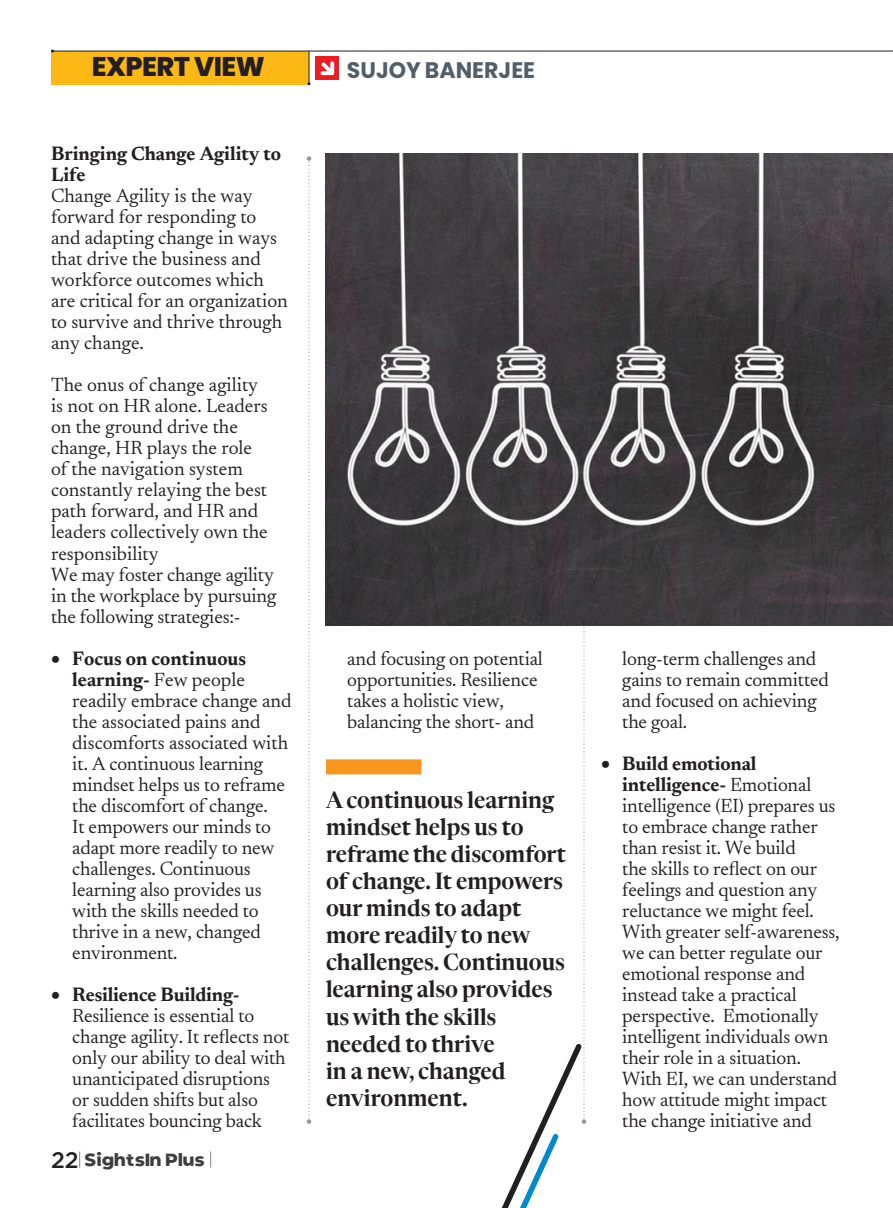
<style>
.page{position:relative;width:893px;height:1208px;background:#fff}
.page>*{position:absolute;margin:0;border:0;box-sizing:border-box;transform-origin:0 0}
.t1{font:800 27px "Poppins";letter-spacing:-.02em;color:#231f20}
.t2{font:600 22.5px/27px "Newsreader Display";color:#231f20}
.t3{font:700 22.5px "Wallman Love";color:#3e3e3f}
.t4{font:700 22.5px "Poppins";color:#525f6a}
.t5{font:19.5px/21px "Newsreader Text";letter-spacing:-.01em;color:#231f20}
.t6{font:700 19.5px/21px "Newsreader Text";color:#231f20}
.s1{font-weight:700}
.s2{font-family:"Gotham";font-weight:500;color:#231f20}
</style>
<div class="page">
<div style="left:51px;top:51px;width:258px;height:34px;background:#fcb814"></div>
<svg style="left:79px;top:1151px;width:1px;height:16px"></svg>
<svg style="left:307px;top:156px;width:4px;height:968px"></svg>
<hr style="left:53px;top:51px;width:840px;height:1px;background:#231f20">
<hr style="left:309px;top:51px;width:1px;height:33px;background:#231f20">
<div style="left:316px;top:56px;width:23px;height:24px;background:#e81e24"></div>
<svg style="left:321px;top:61px;width:13px;height:14px"></svg>
<svg style="left:210px;top:1151px;width:1px;height:16px"></svg>
<img style="left:325px;top:153px;width:568px;height:472px">
<svg style="left:451px;top:156px;width:135px;height:1052px"></svg>
<div style="left:326px;top:759px;width:95px;height:15px;background:#f7971d"></div>
<h1 class="t1" style="left:92px;top:51px;width:174px">EXPERT VIEW</h1>
<p class="t4" style="left:347px;top:57px;width:190px">SUJOY BANERJEE</p>
<p class="t6" style="left:51px;top:142px;width:231px">Bringing Change Agility to<br>Life</p>
<p class="t5" style="left:51px;top:184px;width:238px">Change Agility is the way forward for responding to and adapting change in ways that drive the business and workforce outcomes which are critical for an organization to survive and thrive through any change.</p>
<p class="t5" style="left:51px;top:373px;width:227px">The onus of change agility<br>is not on HR alone. Leaders on the ground drive the change, HR plays the role<br>of the navigation system constantly relaying the best path forward, and HR and leaders collectively own the responsibility<br>We may foster change agility in the workplace by pursuing the following strategies:-</p>
<p class="t5" style="left:72px;top:646px;width:221px;text-indent:-21px">• <span class="s1">Focus on continuous learning-</span> Few people readily embrace change and the associated pains and discomforts associated with it. A continuous learning mindset helps us to reframe the discomfort of change.<br>It empowers our minds to adapt more readily to new challenges. Continuous learning also provides us with the skills needed to thrive in a new, changed environment.</p>
<p class="t5" style="left:72px;top:982px;width:218px;text-indent:-21px">• <span class="s1">Resilience Building-<br></span>Resilience is essential to change agility. It reflects not only our ability to deal with unanticipated disruptions or sudden shifts but also facilitates bouncing back</p>
<p class="t3" style="left:51px;top:1149px;width:155px"><span class="s2">22</span> SightsIn Plus</p>
<p class="t5" style="left:347px;top:646px;width:197px">and focusing on potential opportunities. Resilience takes a holistic view, balancing the short- and</p>
<p class="t5" style="left:622px;top:646px;width:208px">long-term challenges and gains to remain committed and focused on achieving the goal.</p>
<p class="t5" style="left:622px;top:751px;width:219px;text-indent:-21px">• <span class="s1">Build emotional intelligence-</span> Emotional intelligence (EI) prepares us to embrace change rather than resist it. We build<br>the skills to reflect on our feelings and question any reluctance we might feel.<br>With greater self-awareness, we can better regulate our emotional response and instead take a practical perspective. Emotionally intelligent individuals own their role in a situation.<br>With EI, we can understand how attitude might impact the change initiative and</p>
<p class="t2" style="left:326px;top:784px;width:241px">A continuous learning mindset helps us to reframe the discomfort of change. It empowers our minds to adapt more readily to new challenges. Continuous learning also provides us with the skills needed to thrive<br>in a new, changed environment.</p>
</div>
